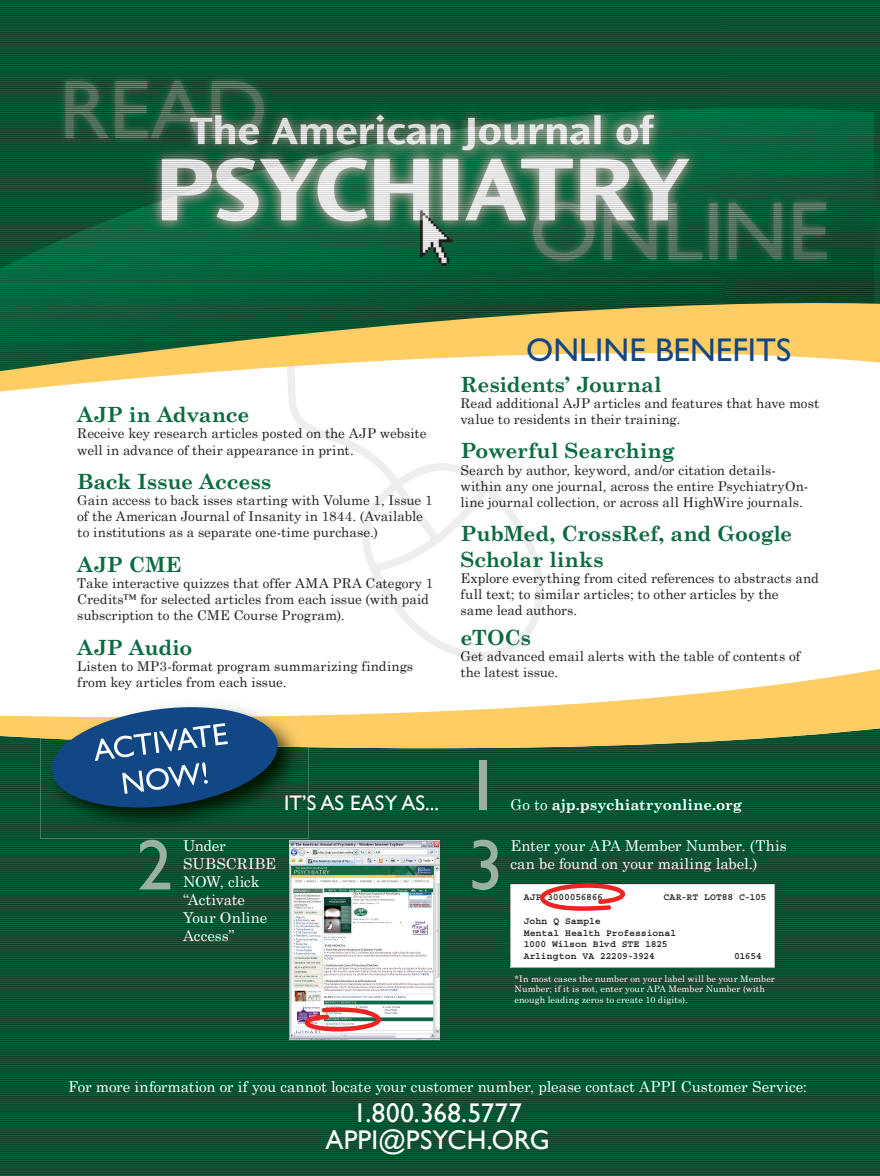
<style>
.page{position:relative;width:880px;height:1176px;background:#fff}
.page>*{position:absolute;margin:0;border:0;box-sizing:border-box;transform-origin:0 0}
.t1{font:72px "Gill Sans";color:#99b19e}
.t2{font:33px "Gill Sans";color:#114784}
.t3{font:27px/27px "Gill Sans";letter-spacing:.01em;color:#fff;text-align:center}
.t4{font:700 21px/25.2px "Century Schoolbook";letter-spacing:-.005em;color:#0d6b42}
.t5{font:21px "Gill Sans";letter-spacing:.005em;color:#fff}
.t6{font:15px/18px "Century Schoolbook";letter-spacing:-.005em;color:#fff}
.t7{font:700 15px "Century Schoolbook";color:#fff}
.t8{font:13.5px/16.2px "Century Schoolbook";color:#231f20}
.t9{font:700 9.75px/11.7px "Courier Std";letter-spacing:-.01em;color:#231f20}
.t10{font:700 9.75px "Courier Std";letter-spacing:-.03em;color:#231f20}
.t11{font:9px/10.8px "Century Schoolbook";letter-spacing:.01em;color:#fff}
.s1{font-weight:400}
</style>
<div class="page">
<img style="left:0;top:772px;width:880px;height:403px">
<img style="left:0;top:0;width:724px;height:284px">
<img style="left:724px;top:0;width:156px;height:290px">
<img style="left:0;top:284px;width:617px;height:6px">
<img style="left:617px;top:284px;width:107px;height:6px">
<svg style="left:288px;top:395px;width:255px;height:264px"></svg>
<svg style="left:0;top:669px;width:880px;height:103px"></svg>
<img style="left:40px;top:747px;width:269px;height:91px">
<img style="left:40px;top:696px;width:269px;height:19px">
<img style="left:40px;top:715px;width:269px;height:32px">
<svg style="left:48px;top:701px;width:233px;height:112px;background:#416984"></svg>
<svg style="left:0;top:290px;width:880px;height:105px"></svg>
<img style="left:289px;top:840px;width:151px;height:200px">
<svg style="left:510px;top:883px;width:265px;height:84px"></svg>
<svg style="left:305px;top:1007px;width:76px;height:24px"></svg>
<h3 class="t4" style="left:77px;top:401px;width:174px">AJP in Advance</h3>
<p class="t8" style="left:77px;top:425px;width:351px">Receive key research articles posted on the AJP website well in advance of their appearance in print.</p>
<h3 class="t4" style="left:77px;top:468px;width:196px">Back Issue Access</h3>
<p class="t8" style="left:77px;top:491px;width:357px">Gain access to back isses starting with Volume 1, Issue 1 of the American Journal of Insanity in 1844. (Available to institutions as a separate one-time purchase.)</p>
<h3 class="t4" style="left:77px;top:551px;width:106px">AJP CME</h3>
<p class="t8" style="left:77px;top:574px;width:357px">Take interactive quizzes that offer AMA PRA Category 1<br>Credits™ for selected articles from each issue (with paid subscription to the CME Course Program).</p>
<h3 class="t4" style="left:77px;top:633px;width:117px">AJP Audio</h3>
<p class="t8" style="left:77px;top:657px;width:337px">Listen to MP3-format program summarizing findings from key articles from each issue.</p>
<h2 class="t2" style="left:526px;top:339px;width:266px">ONLINE BENEFITS</h2>
<h3 class="t4" style="left:460px;top:371px;width:203px">Residents’ Journal</h3>
<p class="t8" style="left:460px;top:394px;width:360px">Read additional AJP articles and features that have most value to residents in their training.</p>
<h3 class="t4" style="left:460px;top:438px;width:215px">Powerful Searching</h3>
<p class="t8" style="left:460px;top:461px;width:349px">Search by author, keyword, and/or citation details&shy;within any one journal, across the entire PsychiatryOn&shy;line journal collection, or across all HighWire journals.</p>
<h3 class="t4" style="left:460px;top:520px;width:333px">PubMed, CrossRef, and Google<br>Scholar links</h3>
<p class="t8" style="left:460px;top:569px;width:360px">Explore everything from cited references to abstracts and full text; to similar articles; to other articles by the<br>same lead authors.</p>
<h3 class="t4" style="left:460px;top:624px;width:72px">eTOCs</h3>
<p class="t8" style="left:460px;top:647px;width:341px">Get advanced email alerts with the table of contents of the latest issue.</p>
<h3 class="t5" style="left:284px;top:790px;width:157px">IT’S AS EASY AS...</h3>
<h1 class="t1" style="left:465px;top:742px;width:37px">1</h1>
<p class="t7" style="left:510px;top:795px;width:233px"><span class="s1">Go to</span> ajp.psychiatryonline.org</p>
<h1 class="t1" style="left:137px;top:822px;width:37px">2</h1>
<h1 class="t1" style="left:468px;top:822px;width:37px">3</h1>
<p class="t6" style="left:183px;top:836px;width:94px">Under<br>SUBSCRIBE<br>NOW, click “Activate<br>Your Online<br>Access”</p>
<p class="t6" style="left:510px;top:836px;width:278px">Enter your APA Member Number. (This can be found on your mailing label.)</p>
<p class="t11" style="left:514px;top:972px;width:262px">*In most cases the number on your label will be your Member<br>Number; if it is not, enter your APA Member Number (with enough leading zeros to create 10 digits).</p>
<p class="t10" style="left:524px;top:894px;width:81px">AJP 3000056866</p>
<p class="t9" style="left:663px;top:892px;width:105px">CAR-RT LOT88 C-105</p>
<p class="t9" style="left:524px;top:915px;width:154px">John Q Sample<br>Mental Health Professional<br>1000 Wilson Blvd STE 1825<br>Arlington VA 22209-3924</p>
<p class="t9" style="left:734px;top:950px;width:29px">01654</p>
<p class="t6" style="left:68px;top:1076px;width:740px">For more information or if you cannot locate your customer number, please contact APPI Customer Service:</p>
<h3 class="t3" style="left:325px;top:1098px;width:226px">1.800.368.5777<br>APPI@PSYCH.ORG</h3>
</div>
